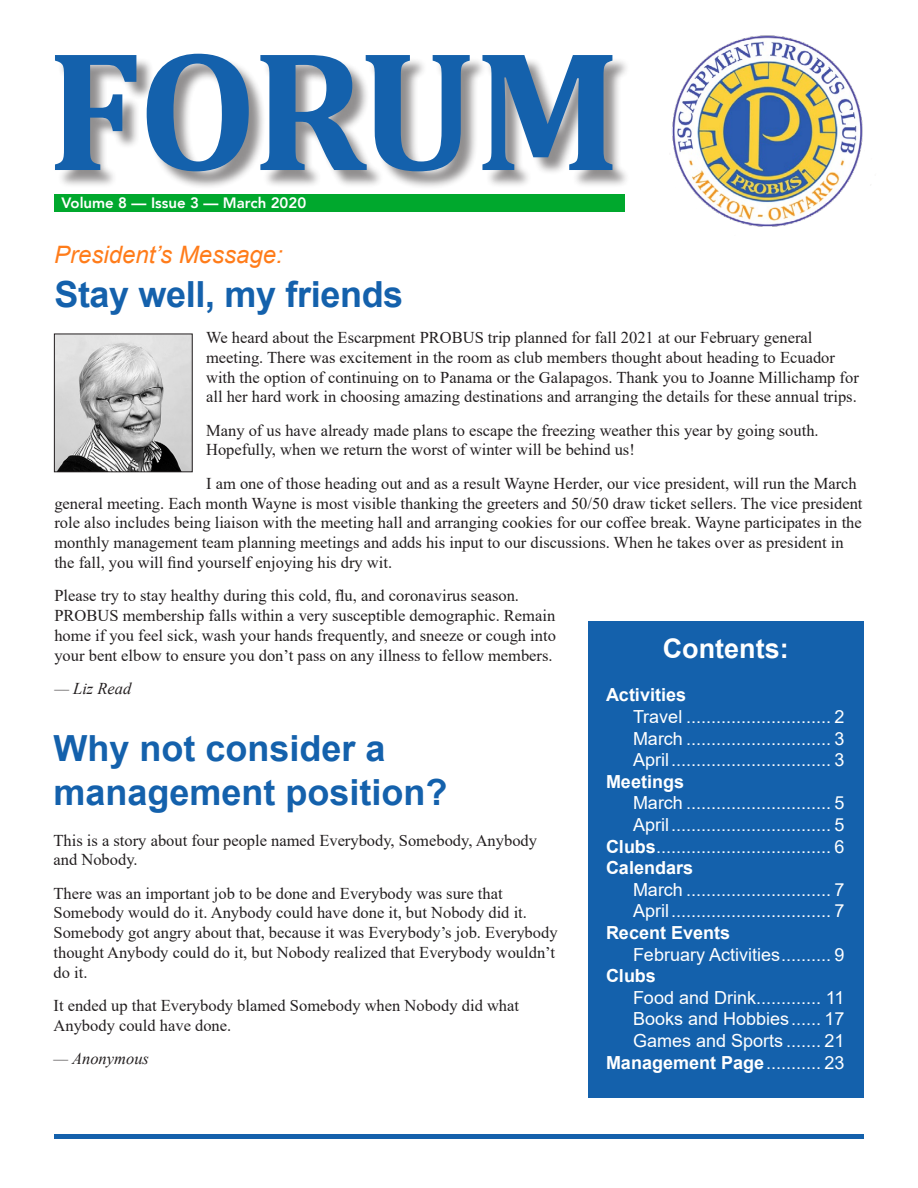
<style>
.page{position:relative;width:918px;height:1188px;background:#fff}
.page>*{position:absolute;margin:0;border:0;box-sizing:border-box;transform-origin:0 0}
.t1{font:700 172.5px "Cambria";letter-spacing:-.03em;color:#1461ac}
.Headline{font:700 36px/43.2px "Arial";color:#1461ac}
.t2{font:700 27px "Arial";color:#fff}
.Author{font:italic 24px "Arial";color:#ff7c1a}
.t3{font:18px/21.6px "Arial";color:#fff}
.t4{font:700 18px "Arial";color:#fff}
.t5{font:16.5px/19.8px "Times New Roman";color:#231f20}
.t6{font:italic 16.5px "Times New Roman";color:#231f20}
.t7{font:800 15px "Avenir LT";color:#fff}
.s1{font-weight:700}
.s2{font-weight:400}
</style>
<div class="page">
<div style="left:57px;top:56px;width:574px;height:134px;background:#231f20;opacity:.5"></div>
<img style="left:628px;top:35px;width:235px;height:192px">
<hr style="left:54px;top:1134px;width:810px;height:4px;background:#1461ac">
<div style="left:54px;top:194px;width:571px;height:17px;background:#00a82d"></div>
<div style="left:588px;top:622px;width:276px;height:476px;background:#1461ac"></div>
<img style="left:56px;top:336px;width:135px;height:134px">
<div style="left:54px;top:334px;width:139px;height:138px;border:1px solid #231f20"></div>
<h1 class="t1" style="left:47px;top:-11px;width:575px">FORUM</h1>
<p class="t7" style="left:61px;top:194px;width:246px">Volume 8 — Issue 3 — March 2020</p>
<p class="Author" style="left:54px;top:239px;width:231px">President’s Message:</p>
<p class="Headline" style="left:54px;top:274px;width:350px">Stay well, my friends</p>
<p class="t5" style="left:206px;top:327px;width:654px">We heard about the Escarpment PROBUS trip planned for fall 2021 at our February general meeting. There was excitement in the room as club members thought about heading to Ecuador with the option of continuing on to Panama or the Galapagos. Thank you to Joanne Millichamp for all her hard work in choosing amazing destinations and arranging the details for these annual trips.</p>
<p class="t5" style="left:206px;top:420px;width:614px">Many of us have already made plans to escape the freezing weather this year by going south.<br>Hopefully, when we return the worst of winter will be behind us!</p>
<p class="t5" style="left:54px;top:473px;width:810px;text-indent:152px">I am one of those heading out and as a result Wayne Herder, our vice president, will run the March general meeting. Each month Wayne is most visible thanking the greeters and 50/50 draw ticket sellers. The vice president role also includes being liaison with the meeting hall and arranging cookies for our coffee break. Wayne participates in the monthly management team planning meetings and adds his input to our discussions. When he takes over as president in the fall, you will find yourself enjoying his dry wit.</p>
<p class="t5" style="left:54px;top:585px;width:503px">Please try to stay healthy during this cold, flu, and coronavirus season.<br>PROBUS membership falls within a very susceptible demographic. Remain home if you feel sick, wash your hands frequently, and sneeze or cough into your bent elbow to ensure you don’t pass on any illness to fellow members.</p>
<p class="t6" style="left:54px;top:677px;width:79px">— Liz Read</p>
<p class="t2" style="left:663px;top:630px;width:127px">Contents:</p>
<p class="t3" style="left:633px;top:684px;width:213px;text-indent:-27px"><span class="s1">Activities<br></span>Travel ............................. 2</p>
<p class="t3" style="left:633px;top:727px;width:213px">March ............................. 3</p>
<p class="t3" style="left:633px;top:749px;width:213px">April................................ 3</p>
<p class="t4" style="left:606px;top:769px;width:80px">Meetings</p>
<p class="t3" style="left:633px;top:792px;width:213px">March ............................. 5</p>
<p class="t3" style="left:633px;top:814px;width:213px">April................................ 5</p>
<p class="t3" style="left:606px;top:835px;width:240px"><span class="s1">Clubs</span>................................... 6</p>
<p class="t4" style="left:606px;top:855px;width:89px">Calendars</p>
<p class="t3" style="left:633px;top:879px;width:213px">March ............................. 7</p>
<p class="t3" style="left:633px;top:900px;width:213px">April................................ 7</p>
<p class="t4" style="left:606px;top:920px;width:126px">Recent Events</p>
<p class="t3" style="left:633px;top:943px;width:213px">February Activities.......... 9</p>
<p class="t3" style="left:633px;top:965px;width:213px;text-indent:-27px"><span class="s1">Clubs<br></span>Food and Drink............. 11</p>
<p class="t3" style="left:633px;top:1008px;width:213px">Books and Hobbies...... 17</p>
<p class="t3" style="left:633px;top:1030px;width:213px">Games and Sports ....... 21</p>
<p class="t4" style="left:606px;top:1050px;width:240px">Management Page<span class="s2">........... 23</span></p>
<p class="Headline" style="left:54px;top:728px;width:396px">Why not consider a management position?</p>
<p class="t5" style="left:54px;top:830px;width:485px">This is a story about four people named Everybody, Somebody, Anybody and Nobody.</p>
<p class="t5" style="left:54px;top:883px;width:506px">There was an important job to be done and Everybody was sure that Somebody would do it. Anybody could have done it, but Nobody did it.<br>Somebody got angry about that, because it was Everybody’s job. Everybody thought Anybody could do it, but Nobody realized that Everybody wouldn’t do it.</p>
<p class="t5" style="left:54px;top:995px;width:467px">It ended up that Everybody blamed Somebody when Nobody did what<br>Anybody could have done.</p>
<p class="t6" style="left:54px;top:1047px;width:97px">— Anonymous</p>
</div>
